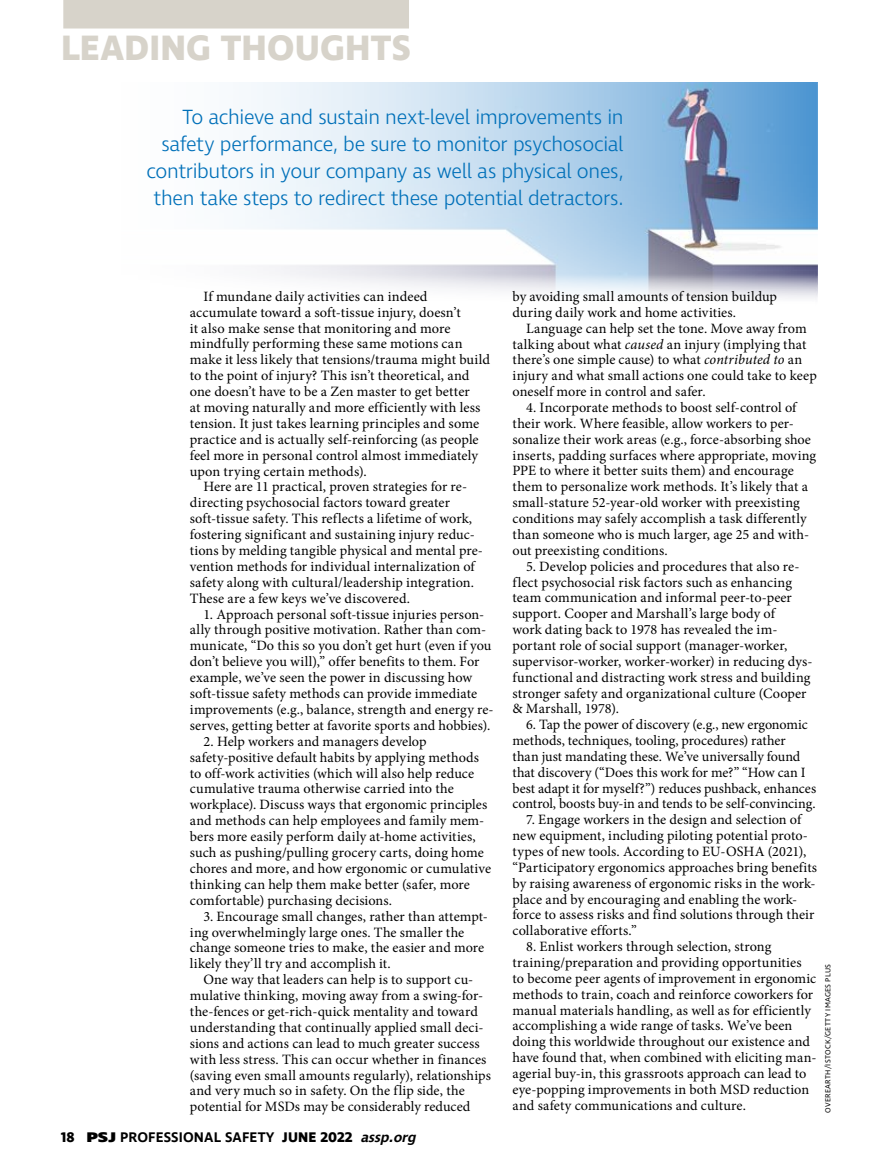
<style>
.page{position:relative;width:878px;height:1175px;background:#fff}
.page>*{position:absolute;margin:0;border:0;box-sizing:border-box;transform-origin:0 0}
.t1{font:700 36px "Ingra";letter-spacing:.005em;color:#d7d3ca}
.t2{font:300 21px/27px "Ingra";letter-spacing:-.02em;color:#0070b9;text-align:right}
.t3{font:14.25px/15.9px "Minion Pro";letter-spacing:.005em;color:#000}
.t4{font:600 14.25px "Ingra";letter-spacing:.01em;color:#000}
.t5{font:7.5px "Ingra";letter-spacing:.035em;color:#000}
.s1{font-weight:700}
.s2{font-weight:800}
.s3{font-style:italic}
</style>
<div class="page">
<img style="left:245px;top:82px;width:572px;height:217px">
<div style="left:63px;top:0;width:346px;height:28px;background:#d7d3ca"></div>
<h1 class="t1" style="left:61px;top:25px;width:351px">LEADING THOUGHTS</h1>
<h2 class="t2" style="left:146px;top:104px;width:478px">To achieve and sustain next-level improvements in safety performance, be sure to monitor psychosocial contributors in your company as well as physical ones, then take steps to redirect these potential detractors.</h2>
<p class="t3" style="left:203px;top:288px;width:226px">If mundane daily activities can indeed</p>
<p class="t3" style="left:190px;top:304px;width:272px">accumulate toward a soft-tissue injury, doesn’t</p>
<p class="t3" style="left:190px;top:320px;width:262px">it also make sense that monitoring and more</p>
<p class="t3" style="left:190px;top:336px;width:274px">mindfully performing these same motions can</p>
<p class="t3" style="left:190px;top:352px;width:302px">make it less likely that tensions/trauma might build</p>
<p class="t3" style="left:190px;top:368px;width:281px">to the point of injury? This isn’t theoretical, and</p>
<p class="t3" style="left:190px;top:384px;width:281px">one doesn’t have to be a Zen master to get better</p>
<p class="t3" style="left:190px;top:399px;width:292px">at moving naturally and more efficiently with less</p>
<p class="t3" style="left:190px;top:415px;width:291px">tension. It just takes learning principles and some</p>
<p class="t3" style="left:190px;top:431px;width:290px">practice and is actually self-reinforcing (as people</p>
<p class="t3" style="left:190px;top:447px;width:289px">feel more in personal control almost immediately</p>
<p class="t3" style="left:190px;top:463px;width:178px">upon trying certain methods).</p>
<p class="t3" style="left:203px;top:479px;width:265px">Here are 11 practical, proven strategies for re-</p>
<p class="t3" style="left:190px;top:495px;width:261px">directing psychosocial factors toward greater</p>
<p class="t3" style="left:190px;top:511px;width:284px">soft-tissue safety. This reflects a lifetime of work,</p>
<p class="t3" style="left:190px;top:526px;width:286px">fostering significant and sustaining injury reduc-</p>
<p class="t3" style="left:190px;top:542px;width:294px">tions by melding tangible physical and mental pre-</p>
<p class="t3" style="left:190px;top:558px;width:286px">vention methods for individual internalization of</p>
<p class="t3" style="left:190px;top:574px;width:285px">safety along with cultural/leadership integration.</p>
<p class="t3" style="left:190px;top:590px;width:222px">These are a few keys we’ve discovered.</p>
<p class="t3" style="left:190px;top:606px;width:305px;text-indent:13px">1. Approach personal soft-tissue injuries person&shy;ally through positive motivation. Rather than com&shy;municate, “Do this so you don’t get hurt (even if you don’t believe you will),” offer benefits to them. For example, we’ve seen the power in discussing how soft-tissue safety methods can provide immediate improvements (e.g., balance, strength and energy re&shy;serves, getting better at favorite sports and hobbies).</p>
<p class="t3" style="left:190px;top:733px;width:303px;text-indent:13px">2. Help workers and managers develop safety-positive default habits by applying methods to off-work activities (which will also help reduce cumulative trauma otherwise carried into the workplace). Discuss ways that ergonomic principles and methods can help employees and family mem&shy;bers more easily perform daily at-home activities, such as pushing/pulling grocery carts, doing home chores and more, and how ergonomic or cumulative thinking can help them make better (safer, more comfortable) purchasing decisions.</p>
<p class="t3" style="left:190px;top:908px;width:299px;text-indent:13px">3. Encourage small changes, rather than attempt&shy;ing overwhelmingly large ones. The smaller the change someone tries to make, the easier and more likely they’ll try and accomplish it.</p>
<p class="t3" style="left:190px;top:971px;width:302px;text-indent:13px">One way that leaders can help is to support cu&shy;mulative thinking, moving away from a swing-for&shy;the-fences or get-rich-quick mentality and toward understanding that continually applied small deci&shy;sions and actions can lead to much greater success with less stress. This can occur whether in finances (saving even small amounts regularly), relationships and very much so in safety. On the flip side, the potential for MSDs may be considerably reduced</p>
<p class="t4" style="left:61px;top:1128px;width:360px"><span class="s1">18</span> <span class="s2">PSJ</span> PROFESSIONAL SAFETY <span class="s1">JUNE 2022</span> <span class="s3">assp.org</span></p>
<p class="t3" style="left:512px;top:288px;width:266px">by avoiding small amounts of tension buildup during daily work and home activities.</p>
<p class="t3" style="left:512px;top:320px;width:306px;text-indent:13px">Language can help set the tone. Move away from talking about what <span class="s3">caused</span> an injury (implying that there’s one simple cause) to what <span class="s3">contributed to</span> an injury and what small actions one could take to keep oneself more in control and safer.</p>
<p class="t3" style="left:512px;top:399px;width:305px;text-indent:13px">4. Incorporate methods to boost self-control of their work. Where feasible, allow workers to per&shy;sonalize their work areas (e.g., force-absorbing shoe inserts, padding surfaces where appropriate, moving PPE to where it better suits them) and encourage them to personalize work methods. It’s likely that a small-stature 52-year-old worker with preexisting conditions may safely accomplish a task differently than someone who is much larger, age 25 and with&shy;out preexisting conditions.</p>
<p class="t3" style="left:512px;top:558px;width:301px;text-indent:14px">5. Develop policies and procedures that also re&shy;flect psychosocial risk factors such as enhancing team communication and informal peer-to-peer support. Cooper and Marshall’s large body of<br>work dating back to 1978 has revealed the im&shy;portant role of social support (manager-worker, supervisor-worker, worker-worker) in reducing dys&shy;functional and distracting work stress and building stronger safety and organizational culture (Cooper &amp; Marshall, 1978).</p>
<p class="t3" style="left:512px;top:716px;width:305px;text-indent:14px">6. Tap the power of discovery (e.g., new ergonomic methods, techniques, tooling, procedures) rather<br>than just mandating these. We’ve universally found that discovery (“Does this work for me?” “How can I best adapt it for myself?”) reduces pushback, enhances control, boosts buy-in and tends to be self-convincing.</p>
<p class="t3" style="left:512px;top:811px;width:306px;text-indent:13px">7. Engage workers in the design and selection of new equipment, including piloting potential proto&shy;types of new tools. According to EU-OSHA (2021), “Participatory ergonomics approaches bring benefits by raising awareness of ergonomic risks in the work&shy;place and by encouraging and enabling the work&shy;force to assess risks and find solutions through their collaborative efforts.”</p>
<p class="t3" style="left:512px;top:938px;width:305px;text-indent:13px">8. Enlist workers through selection, strong training/preparation and providing opportunities to become peer agents of improvement in ergonomic methods to train, coach and reinforce coworkers for manual materials handling, as well as for efficiently accomplishing a wide range of tasks. We’ve been doing this worldwide throughout our existence and have found that, when combined with eliciting man&shy;agerial buy-in, this grassroots approach can lead to eye-popping improvements in both MSD reduction and safety communications and culture.</p>
<p class="t5" style="left:823px;top:1112px;width:150px;rotate:-90deg">OVEREARTH/ISTOCK/GETTY IMAGES PLUS</p>
</div>
